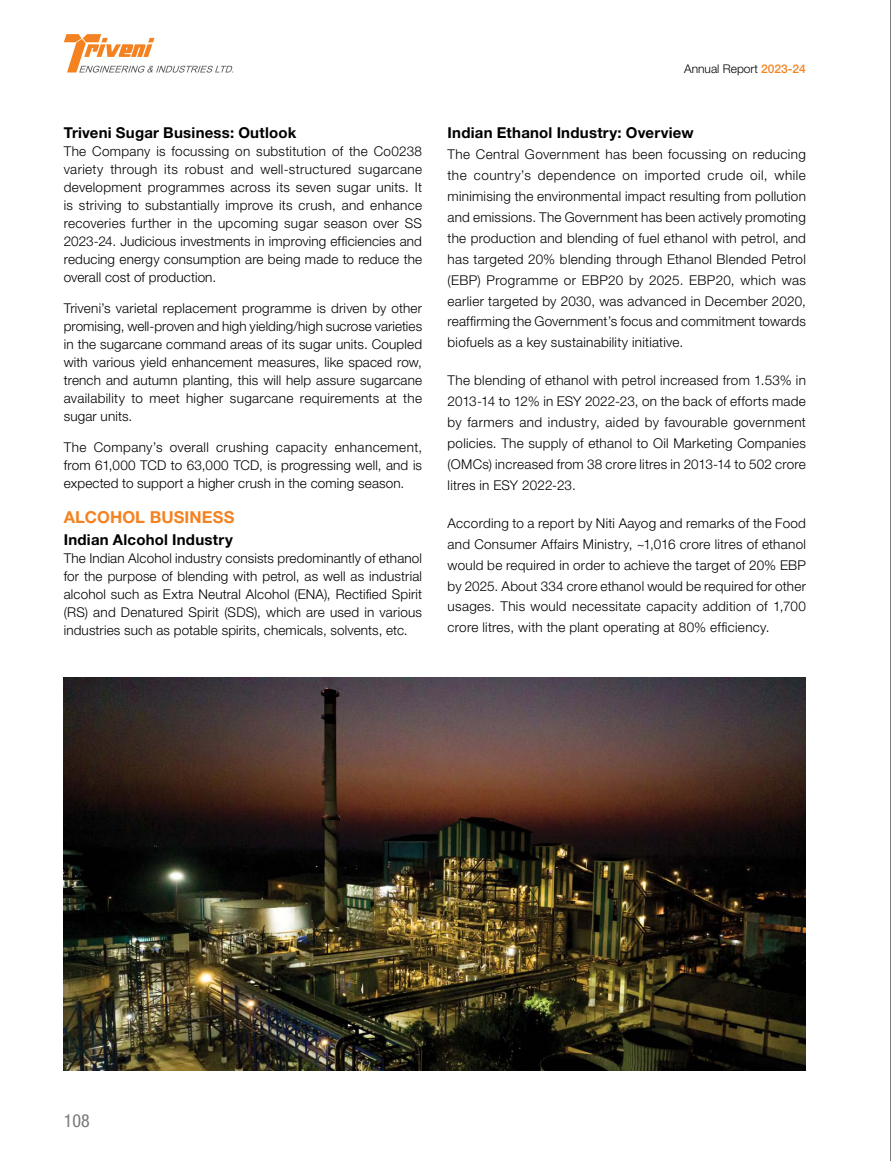
<style>
.page{position:relative;width:891px;height:1161px;background:#fff}
.page>*{position:absolute;margin:0;border:0;box-sizing:border-box;transform-origin:0 0}
.t1{font:condensed 18px "Helvetica Neue LT Std";color:#77787b}
.t2{font:700 16.5px "Helvetica Neue LT Std";letter-spacing:.005em;color:#f58220}
.t3{font:700 15px "Helvetica Neue LT Std";letter-spacing:.015em;color:#000}
.t4{font:300 13.5px/18px "Helvetica Neue LT Std";letter-spacing:.01em;color:#000;text-align:justify}
.t5{font:300 12px "Helvetica Neue LT Std";color:#000}
.s1{font-weight:500;color:#f58220}
</style>
<div class="page">
<img style="left:64px;top:677px;width:742px;height:393px">
<hr style="left:890px;top:0;width:1px;height:1161px;background:#000">
<svg style="left:64px;top:34px;width:169px;height:39px"></svg>
<p class="t3" style="left:64px;top:124px;width:234px">Triveni Sugar Business: Outlook</p>
<p class="t4" style="left:64px;top:142px;width:360px">The Company is focussing on substitution of the Co0238 variety through its robust and well-structured sugarcane development programmes across its seven sugar units. It is striving to substantially improve its crush, and enhance recoveries further in the upcoming sugar season over SS 2023-24. Judicious investments in improving efficiencies and reducing energy consumption are being made to reduce the overall cost of production.</p>
<p class="t4" style="left:64px;top:299px;width:360px">Triveni’s varietal replacement programme is driven by other promising, well-proven and high yielding/high sucrose varieties in the sugarcane command areas of its sugar units. Coupled with various yield enhancement measures, like spaced row, trench and autumn planting, this will help assure sugarcane availability to meet higher sugarcane requirements at the sugar units.</p>
<p class="t4" style="left:64px;top:438px;width:360px">The Company’s overall crushing capacity enhancement, from 61,000 TCD to 63,000 TCD, is progressing well, and is expected to support a higher crush in the coming season.</p>
<p class="t2" style="left:64px;top:507px;width:172px">ALCOHOL BUSINESS</p>
<p class="t3" style="left:64px;top:530px;width:171px">Indian Alcohol Industry</p>
<p class="t4" style="left:64px;top:549px;width:360px">The Indian Alcohol industry consists predominantly of ethanol for the purpose of blending with petrol, as well as industrial alcohol such as Extra Neutral Alcohol (ENA), Rectified Spirit (RS) and Denatured Spirit (SDS), which are used in various industries such as potable spirits, chemicals, solvents, etc.</p>
<p class="t5" style="left:684px;top:61px;width:123px">Annual Report <span class="s1">2023-24</span></p>
<p class="t3" style="left:448px;top:124px;width:248px">Indian Ethanol Industry: Overview</p>
<p class="t4" style="left:448px;top:144px;width:360px;line-height:20.9px">The Central Government has been focussing on reducing the country’s dependence on imported crude oil, while minimising the environmental impact resulting from pollution and emissions. The Government has been actively promoting the production and blending of fuel ethanol with petrol, and has targeted 20% blending through Ethanol Blended Petrol (EBP) Programme or EBP20 by 2025. EBP20, which was earlier targeted by 2030, was advanced in December 2020, reaffirming the Government’s focus and commitment towards biofuels as a key sustainability initiative.</p>
<p class="t4" style="left:448px;top:370px;width:360px;line-height:20.9px">The blending of ethanol with petrol increased from 1.53% in 2013-14 to 12% in ESY 2022-23, on the back of efforts made by farmers and industry, aided by favourable government policies. The supply of ethanol to Oil Marketing Companies (OMCs) increased from 38 crore litres in 2013‑14 to 502 crore litres in ESY 2022-23.</p>
<p class="t4" style="left:448px;top:512px;width:360px;line-height:20.9px">According to a report by Niti Aayog and remarks of the Food and Consumer Affairs Ministry, ~1,016 crore litres of ethanol would be required in order to achieve the target of 20% EBP by 2025. About 334 crore ethanol would be required for other usages. This would necessitate capacity addition of 1,700 crore litres, with the plant operating at 80% efficiency.</p>
<h1 class="t1" style="left:64px;top:1110px;width:27px">108</h1>
</div>
